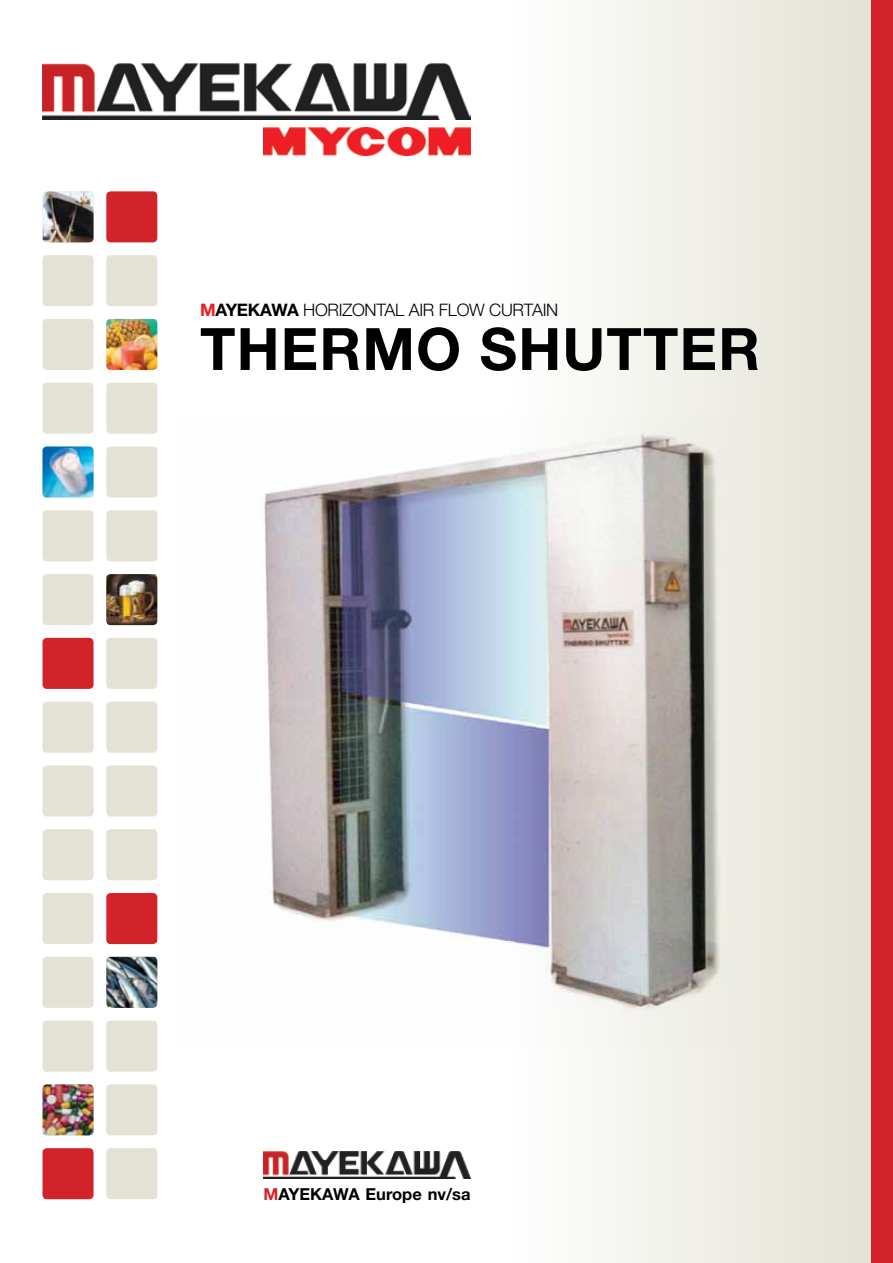
<style>
.page{position:relative;width:893px;height:1263px;background:#fff}
.page>*{position:absolute;margin:0;border:0;box-sizing:border-box;transform-origin:0 0}
.t1{font:700 58.5px "Helvetica Neue LT Std";color:#000}
.t2{font:300 17.25px "Helvetica Neue LT Std";letter-spacing:-.015em;color:#000}
.t3{font:700 16.5px "Helvetica Neue LT Std";color:#000}
.s1{font-weight:700;color:#ed1d24}
.s2{font-weight:700}
.s3{color:#d2232a}
</style>
<div class="page">
<div style="left:510px;top:0;width:362px;height:1263px;background:linear-gradient(to right,#fefefe,#e3e2d5)"></div>
<img style="left:263px;top:415px;width:479px;height:631px">
<div style="left:43px;top:255px;width:51px;height:51px;background:#e3e2d5;border-radius:4px"></div>
<div style="left:43px;top:319px;width:51px;height:51px;background:#e3e2d5;border-radius:4px"></div>
<div style="left:43px;top:383px;width:51px;height:51px;background:#e3e2d5;border-radius:4px"></div>
<img style="left:43px;top:446px;width:51px;height:51px">
<div style="left:43px;top:510px;width:51px;height:51px;background:#e3e2d5;border-radius:4px"></div>
<div style="left:43px;top:574px;width:51px;height:51px;background:#e3e2d5;border-radius:4px"></div>
<div style="left:43px;top:638px;width:51px;height:51px;background:#d2232a;border-radius:4px"></div>
<div style="left:43px;top:702px;width:51px;height:51px;background:#e3e2d5;border-radius:4px"></div>
<div style="left:43px;top:765px;width:51px;height:51px;background:#e3e2d5;border-radius:4px"></div>
<div style="left:43px;top:829px;width:51px;height:51px;background:#e3e2d5;border-radius:4px"></div>
<div style="left:43px;top:893px;width:51px;height:51px;background:#e3e2d5;border-radius:4px"></div>
<div style="left:43px;top:957px;width:51px;height:51px;background:#e3e2d5;border-radius:4px"></div>
<div style="left:43px;top:1020px;width:51px;height:51px;background:#e3e2d5;border-radius:4px"></div>
<img style="left:43px;top:1084px;width:51px;height:51px">
<div style="left:43px;top:1148px;width:51px;height:51px;background:#d2232a;border-radius:4px"></div>
<div style="left:106px;top:191px;width:51px;height:51px;background:#d2232a;border-radius:4px"></div>
<div style="left:106px;top:255px;width:51px;height:51px;background:#e3e2d5;border-radius:4px"></div>
<img style="left:106px;top:319px;width:51px;height:51px">
<div style="left:106px;top:383px;width:51px;height:51px;background:#e3e2d5;border-radius:4px"></div>
<div style="left:106px;top:446px;width:51px;height:51px;background:#e3e2d5;border-radius:4px"></div>
<div style="left:106px;top:510px;width:51px;height:51px;background:#e3e2d5;border-radius:4px"></div>
<img style="left:106px;top:574px;width:51px;height:51px">
<div style="left:106px;top:638px;width:51px;height:51px;background:#e3e2d5;border-radius:4px"></div>
<div style="left:106px;top:702px;width:51px;height:51px;background:#e3e2d5;border-radius:4px"></div>
<div style="left:106px;top:765px;width:51px;height:51px;background:#e3e2d5;border-radius:4px"></div>
<div style="left:106px;top:829px;width:51px;height:51px;background:#e3e2d5;border-radius:4px"></div>
<div style="left:106px;top:893px;width:51px;height:51px;background:#d2232a;border-radius:4px"></div>
<img style="left:106px;top:957px;width:51px;height:51px">
<div style="left:106px;top:1020px;width:51px;height:51px;background:#e3e2d5;border-radius:4px"></div>
<div style="left:106px;top:1084px;width:51px;height:51px;background:#e3e2d5;border-radius:4px"></div>
<div style="left:106px;top:1148px;width:51px;height:51px;background:#e3e2d5;border-radius:4px"></div>
<img style="left:43px;top:64px;width:427px;height:55px">
<img style="left:264px;top:128px;width:206px;height:27px">
<div style="left:872px;top:0;width:21px;height:1263px;background:#d2232a"></div>
<img style="left:263px;top:1152px;width:207px;height:26px">
<img style="left:43px;top:191px;width:51px;height:51px">
<p class="t2" style="left:200px;top:299px;width:360px"><span class="s1">M</span><span class="s2">AYEKAWA</span> HORIZONTAL AIR FLOW CURTAIN</p>
<h1 class="t1" style="left:200px;top:313px;width:41px">THER</h1>
<h1 class="t1" style="left:362px;top:313px;width:159px">MO SHU</h1>
<h1 class="t1" style="left:606px;top:313px;width:112px">TTER</h1>
<p class="t3" style="left:263px;top:1184px;width:38px"><span class="s3">M</span>AYEK</p>
<p class="t3" style="left:322px;top:1184px;width:150px">AWA EUROPE NV/SA</p>
</div>
